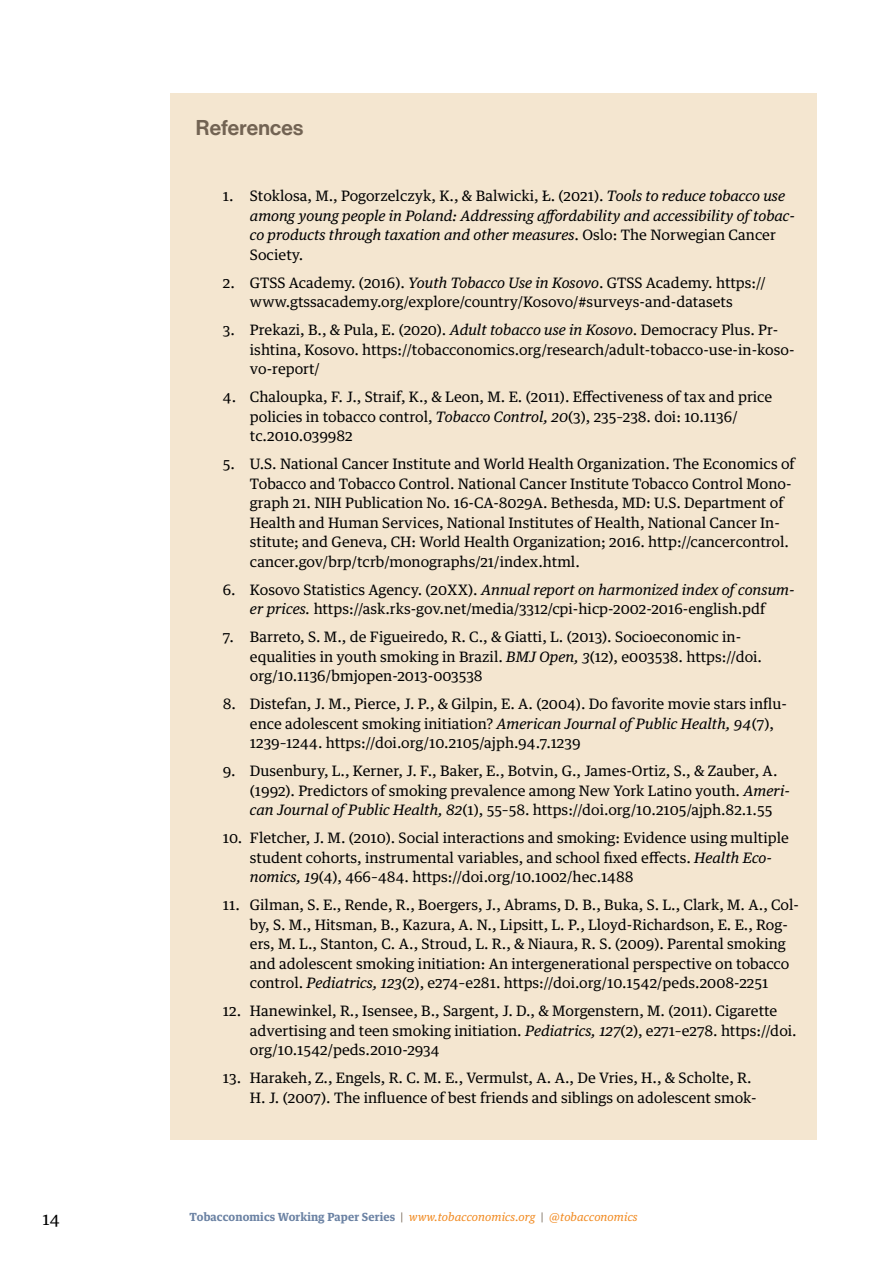
<style>
.page{position:relative;width:893px;height:1263px;background:#fff}
.page>*{position:absolute;margin:0;border:0;box-sizing:border-box;transform-origin:0 0}
.t1{font:21px "N Haas Grotesk DS Pro 65 Md";letter-spacing:.01em;color:#726353}
.t2{font:16.5px "Guardian Text Egyp";color:#000}
.t3{font:14.4px/19.5px "Guardian Text Egyp";color:#000}
.t4{font:italic 14.4px/19.5px "Guardian Text Egyp";color:#000}
.t5{font:italic 11.25px "Guardian Text Egyp";letter-spacing:.01em;color:#f18a21}
.s1{font-style:normal}
.s2{font-style:italic}
.s3{font-weight:700;font-style:normal;color:#6c83a4}
.s4{font-style:normal;color:#726353}
.s5{color:#726353}
</style>
<div class="page">
<div style="left:170px;top:94px;width:646px;height:1046px;background:#f4e6d0"></div>
<p class="t2" style="left:43px;top:1205px;width:19px">14</p>
<h1 class="t1" style="left:196px;top:116px;width:109px">References</h1>
<p class="t4" style="left:250px;top:185px;width:547px;text-indent:-27px"><span class="s1">1. Stoklosa, M., Pogorzelczyk, K., &amp; Balwicki, Ł. (2021).</span> Tools to reduce tobacco use among young people in Poland: Addressing affordability and accessibility of tobac&shy;co products through taxation and other measures<span class="s1">. Oslo: The Norwegian Cancer Society.</span></p>
<p class="t3" style="left:223px;top:271px;width:544px;text-align:center">2. GTSS Academy. (2016). <span class="s2">Youth Tobacco Use in Kosovo</span>. GTSS Academy. https:// www.gtssacademy.org/explore/country/Kosovo/#surveys-and-datasets</p>
<p class="t3" style="left:250px;top:319px;width:546px;text-indent:-27px">3. Prekazi, B., &amp; Pula, E. (2020). <span class="s2">Adult tobacco use in Kosovo</span>. Democracy Plus. Pr&shy;ishtina, Kosovo. https://tobacconomics.org/research/adult-tobacco-use-in-koso&shy;vo-report/</p>
<p class="t3" style="left:250px;top:386px;width:524px;text-indent:-27px">4. Chaloupka, F. J., Straif, K., &amp; Leon, M. E. (2011). Effectiveness of tax and price policies in tobacco control, <span class="s2">Tobacco Control, 20</span>(3), 235–238. doi: 10.1136/ tc.2010.039982</p>
<p class="t3" style="left:250px;top:453px;width:546px;text-indent:-27px">5. U.S. National Cancer Institute and World Health Organization. The Economics of Tobacco and Tobacco Control. National Cancer Institute Tobacco Control Mono&shy;graph 21. NIH Publication No. 16-CA-8029A. Bethesda, MD: U.S. Department of Health and Human Services, National Institutes of Health, National Cancer In&shy;stitute; and Geneva, CH: World Health Organization; 2016. http://cancercontrol. cancer.gov/brp/tcrb/monographs/21/index.html.</p>
<p class="t3" style="left:223px;top:578px;width:573px;text-align:center">6. Kosovo Statistics Agency. (20XX). <span class="s2">Annual report on harmonized index of consum&shy;er prices.</span> https://ask.rks-gov.net/media/3312/cpi-hicp-2002-2016-english.pdf</p>
<p class="t3" style="left:250px;top:626px;width:514px;text-indent:-27px">7. Barreto, S. M., de Figueiredo, R. C., &amp; Giatti, L. (2013). Socioeconomic in&shy;equalities in youth smoking in Brazil. <span class="s2">BMJ Open, 3</span>(12), e003538. https://doi. org/10.1136/bmjopen-2013-003538</p>
<p class="t3" style="left:250px;top:693px;width:539px;text-indent:-27px">8. Distefan, J. M., Pierce, J. P., &amp; Gilpin, E. A. (2004). Do favorite movie stars influ&shy;ence adolescent smoking initiation? <span class="s2">American Journal of Public Health, 94</span>(7),<br>1239–1244. https://doi.org/10.2105/ajph.94.7.1239</p>
<p class="t3" style="left:250px;top:760px;width:541px;text-indent:-27px">9. Dusenbury, L., Kerner, J. F., Baker, E., Botvin, G., James-Ortiz, S., &amp; Zauber, A. (1992). Predictors of smoking prevalence among New York Latino youth. <span class="s2">Ameri&shy;can Journal of Public Health, 82</span>(1), 55–58. https://doi.org/10.2105/ajph.82.1.55</p>
<p class="t3" style="left:250px;top:827px;width:540px;text-indent:-27px">10. Fletcher, J. M. (2010). Social interactions and smoking: Evidence using multiple student cohorts, instrumental variables, and school fixed effects. <span class="s2">Health Eco&shy;nomics, 19</span>(4), 466–484. https://doi.org/10.1002/hec.1488</p>
<p class="t3" style="left:250px;top:894px;width:551px;text-indent:-27px">11. Gilman, S. E., Rende, R., Boergers, J., Abrams, D. B., Buka, S. L., Clark, M. A., Col&shy;by, S. M., Hitsman, B., Kazura, A. N., Lipsitt, L. P., Lloyd-Richardson, E. E., Rog&shy;ers, M. L., Stanton, C. A., Stroud, L. R., &amp; Niaura, R. S. (2009). Parental smoking and adolescent smoking initiation: An intergenerational perspective on tobacco control. <span class="s2">Pediatrics, 123</span>(2), e274–e281. https://doi.org/10.1542/peds.2008-2251</p>
<p class="t3" style="left:250px;top:1000px;width:548px;text-indent:-27px">12. Hanewinkel, R., Isensee, B., Sargent, J. D., &amp; Morgenstern, M. (2011). Cigarette advertising and teen smoking initiation. <span class="s2">Pediatrics, 127</span>(2), e271–e278. https://doi. org/10.1542/peds.2010-2934</p>
<p class="t3" style="left:250px;top:1067px;width:508px;text-indent:-27px">13. Harakeh, Z., Engels, R. C. M. E., Vermulst, A. A., De Vries, H., &amp; Scholte, R.<br>H. J. (2007). The influence of best friends and siblings on adolescent smok-</p>
<p class="t5" style="left:190px;top:1208px;width:450px"><span class="s3">Tobacconomics Working Paper Series</span> <span class="s4">|</span> www.tobacconomics.org <span class="s5">|</span> @tobacconomics</p>
</div>
